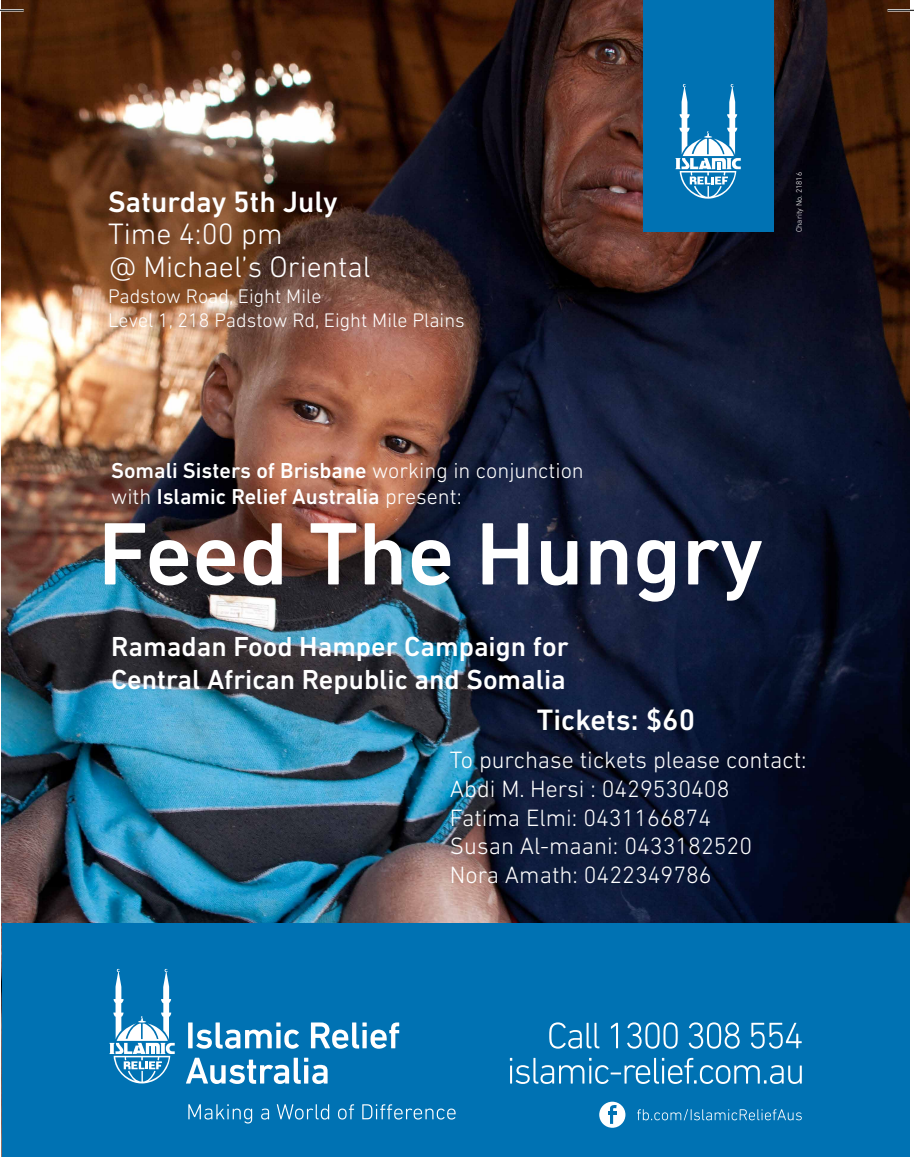
<style>
.page{position:relative;width:914px;height:1157px;background:#fff}
.page>*{position:absolute;margin:0;border:0;box-sizing:border-box;transform-origin:0 0}
.t1{font:500 90px "DIN Next LT Pro";color:#fff}
.t2{font:300 30px "DIN Next LT Pro";color:#fff}
.t3{font:500 30px "DIN Next LT Pro";color:#fff}
.t4{font:500 28px/33.6px "DIN Next LT Pro";color:#fff}
.t5{font:300 24px/28.8px "DIN Next LT Pro";color:#fff}
.t6{font:500 22px/26.4px "DIN Next LT Pro";color:#fff}
.t7{font:300 20px/24px "DIN Next LT Pro";color:#fff}
.t8{font:300 8px "DIN Next LT Pro";color:#fff}
.s1{font-weight:300}
</style>
<div class="page">
<img style="left:2px;top:0;width:907px;height:923px">
<div style="left:642px;top:0;width:131px;height:232px;background:#0072b3"></div>
<svg style="left:675px;top:84px;width:65px;height:115px"></svg>
<div style="left:2px;top:923px;width:907px;height:233px;background:#0072b3"></div>
<svg style="left:109px;top:968px;width:66px;height:115px"></svg>
<svg style="left:188px;top:1022px;width:211px;height:26px"></svg>
<svg style="left:186px;top:1057px;width:141px;height:26px"></svg>
<svg style="left:549px;top:1022px;width:252px;height:26px"></svg>
<svg style="left:509px;top:1057px;width:292px;height:26px"></svg>
<div style="left:599px;top:1101px;width:26px;height:26px;background:#fff;border-radius:50%"></div>
<svg style="left:608px;top:1105px;width:8px;height:18px"></svg>
<svg style="left:637px;top:1109px;width:164px;height:11px"></svg>
<svg style="left:188px;top:1104px;width:267px;height:19px"></svg>
<hr style="left:0;top:9px;width:24px;height:3px;background:#fff">
<hr style="left:887px;top:9px;width:26px;height:3px;background:#fff">
<svg style="left:0;top:10px;width:24px;height:1px"></svg>
<svg style="left:887px;top:10px;width:26px;height:1px"></svg>
<svg style="left:1px;top:1156px;width:23px;height:1px"></svg>
<svg style="left:887px;top:1156px;width:23px;height:1px"></svg>
<p class="t3" style="left:108px;top:184px;width:231px">Saturday 5th July</p>
<p class="t2" style="left:108px;top:217px;width:176px">Time 4:00 pm</p>
<p class="t7" style="left:108px;top:284px;width:358px">Padstow Road, Eight Mile<br>Level 1, 218 Padstow Rd, Eight Mile Plains</p>
<p class="t2" style="left:109px;top:250px;width:263px">@ Michael’s Oriental</p>
<p class="t8" style="left:794px;top:232px;width:62px;rotate:-90deg">Charity No. 21816</p>
<p class="t6" style="left:111px;top:456px;width:474px">Somali Sisters of Brisbane <span class="s1">working in conjunction with</span> Islamic Relief Australia <span class="s1">present:</span></p>
<h1 class="t1" style="left:98px;top:501px;width:666px">Feed The Hungry</h1>
<p class="t4" style="left:111px;top:629px;width:458px">Ramadan Food Hamper Campaign for<br>Central African Republic and Somalia</p>
<p class="t3" style="left:536px;top:702px;width:160px">Tickets: $60</p>
<p class="t5" style="left:450px;top:745px;width:358px">To purchase tickets please contact:<br>Abdi M. Hersi : 0429530408<br>Fatima Elmi: 0431166874<br>Susan Al-maani: 0433182520<br>Nora Amath: 0422349786</p>
</div>
